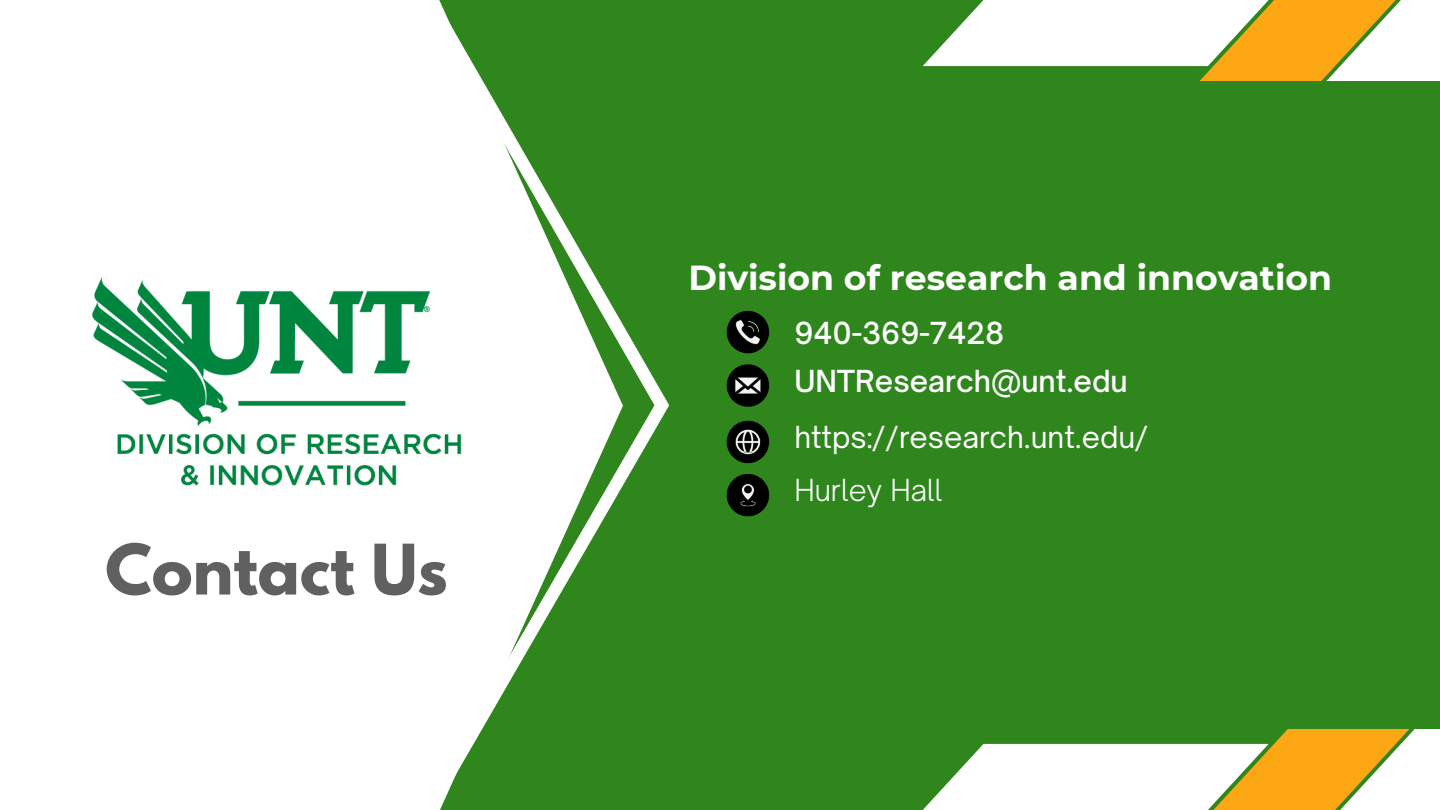
<style>
.page{position:relative;width:1440px;height:810px;background:#2f861d}
.page>*{position:absolute;margin:0;border:0;box-sizing:border-box;transform-origin:0 0}
.t1{font:700 61.7px "League Spartan";color:#606060}
.t2{font:700 34.7px "Montserrat";color:#fff}
.t3{font:500 29.1px "Open Sauce One";color:#fff}
.t4{font:29.1px "Open Sauce One";color:#fff}
.t5{font:300 29.1px "Open Sauce One";color:#fff}
</style>
<div class="page">
<div style="left:0;top:0;width:399px;height:810px;background:#fff"></div>
<svg style="left:399px;top:0;width:259px;height:385px"></svg>
<svg style="left:398px;top:385px;width:271px;height:425px"></svg>
<svg style="left:923px;top:0;width:403px;height:81px"></svg>
<svg style="left:923px;top:729px;width:403px;height:81px"></svg>
<svg style="left:1326px;top:0;width:114px;height:81px;background:#f5e0b0"></svg>
<svg style="left:1326px;top:729px;width:114px;height:81px;background:#f4d594"></svg>
<img style="left:0;top:189px;width:576px;height:426px">
<svg style="left:727px;top:474px;width:42px;height:42px"></svg>
<svg style="left:727px;top:364px;width:42px;height:43px"></svg>
<svg style="left:727px;top:421px;width:42px;height:42px"></svg>
<svg style="left:727px;top:311px;width:42px;height:42px"></svg>
<h1 class="t1" style="left:105px;top:539px;width:344px">Contact Us</h1>
<h3 class="t2" style="left:688px;top:257px;width:645px">Division of research and innovation</h3>
<p class="t3" style="left:794px;top:315px;width:212px">940-369-7428</p>
<p class="t3" style="left:794px;top:363px;width:335px">UNTResearch@unt.edu</p>
<h2 class="t4" style="left:794px;top:419px;width:356px">https://research.unt.edu/</h2>
<p class="t5" style="left:794px;top:472px;width:150px">Hurley Hall</p>
</div>
